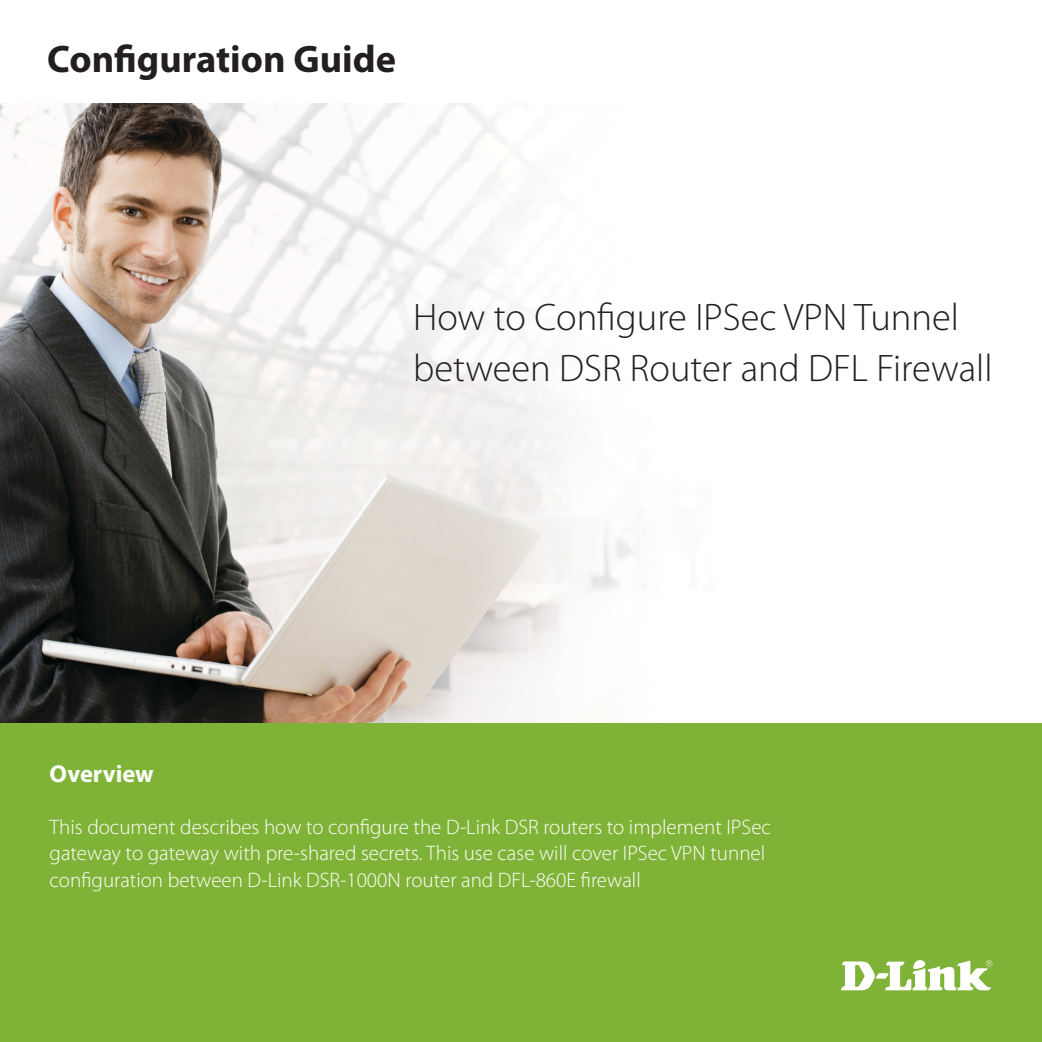
<style>
.page{position:relative;width:1042px;height:1042px;background:#fff}
.page>*{position:absolute;margin:0;border:0;box-sizing:border-box;transform-origin:0 0}
.t1{font:300 38.5px/50.8px "Myriad Pro";color:#231f20}
.t2{font:700 38.5px "Myriad Pro";color:#231f20}
.t3{font:700 24.5px "Myriad Pro";color:#fff}
.t4{font:300 21px/26.2px "Myriad Pro";color:#fff}
</style>
<div class="page">
<img style="left:0;top:104px;width:1042px;height:620px">
<div style="left:0;top:724px;width:1042px;height:318px;background:#7fb338"></div>
<svg style="left:841px;top:960px;width:151px;height:30px"></svg>
<p class="t2" style="left:47px;top:34px;width:350px">Configuration Guide</p>
<p class="t1" style="left:413px;top:292px;width:581px">How to Configure IPSec VPN Tunnel between DSR Router and DFL Firewall</p>
<p class="t3" style="left:50px;top:757px;width:106px">Overview</p>
<p class="t4" style="left:50px;top:814px;width:723px">This document describes how to configure the D-Link DSR routers to implement IPSec gateway to gateway with pre-shared secrets. This use case will cover IPSec VPN tunnel configuration between D-Link DSR-1000N router and DFL-860E firewall</p>
</div>
